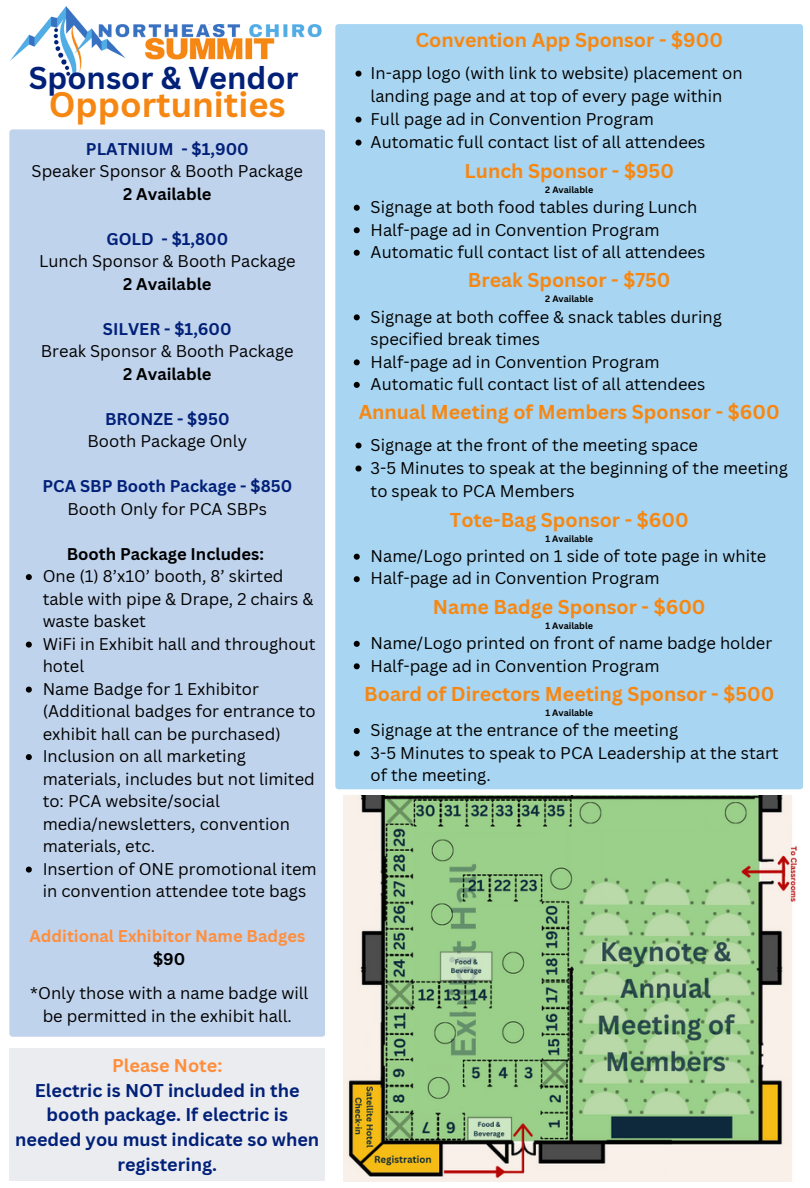
<style>
.page{position:relative;width:810px;height:1188px;background:#fff}
.page>*{position:absolute;margin:0;border:0;box-sizing:border-box;transform-origin:0 0}
.t1{font:700 34.5px "Canva Sans";color:#f68713}
.t2{font:700 30.75px "Canva Sans";color:#012078}
.t3{font:700 19.5px "Canva Sans";color:#f68713}
.t4{font:700 18px/24.8px "Canva Sans";color:#012078;text-align:center}
.t5{font:700 18px "Canva Sans";color:#ff8e3c}
.t6{font:16.5px/22.5px "Canva Sans";color:#000}
.t7{font:700 16.5px "Canva Sans";color:#012078}
.t8{font:700 16.5px "Canva Sans";color:#000}
.t9{font:700 16.5px "Canva Sans";color:#ff8e3c}
.t10{font:700 9px "Canva Sans";color:#000}
</style>
<div class="page">
<div style="left:9px;top:1048px;width:315px;height:133px;background:#ebecf0"></div>
<div style="left:9px;top:129px;width:315px;height:908px;background:#c0d3ec;border-radius:3px"></div>
<svg style="left:26px;top:574px;width:6px;height:6px"></svg>
<svg style="left:26px;top:642px;width:6px;height:6px"></svg>
<svg style="left:26px;top:687px;width:6px;height:6px"></svg>
<svg style="left:26px;top:754px;width:6px;height:6px"></svg>
<svg style="left:26px;top:867px;width:6px;height:6px"></svg>
<div style="left:335px;top:24px;width:467px;height:765px;background:#a8d5f1;border-radius:3px"></div>
<svg style="left:356px;top:71px;width:6px;height:6px"></svg>
<svg style="left:356px;top:117px;width:6px;height:6px"></svg>
<svg style="left:356px;top:140px;width:6px;height:6px"></svg>
<svg style="left:354px;top:314px;width:6px;height:6px"></svg>
<svg style="left:354px;top:359px;width:6px;height:6px"></svg>
<svg style="left:354px;top:382px;width:6px;height:6px"></svg>
<svg style="left:354px;top:205px;width:6px;height:6px"></svg>
<svg style="left:354px;top:227px;width:6px;height:6px"></svg>
<svg style="left:354px;top:250px;width:6px;height:6px"></svg>
<svg style="left:354px;top:554px;width:6px;height:6px"></svg>
<svg style="left:354px;top:576px;width:6px;height:6px"></svg>
<svg style="left:354px;top:641px;width:6px;height:6px"></svg>
<svg style="left:354px;top:663px;width:6px;height:6px"></svg>
<svg style="left:354px;top:728px;width:6px;height:6px"></svg>
<svg style="left:354px;top:750px;width:6px;height:6px"></svg>
<svg style="left:356px;top:443px;width:6px;height:6px"></svg>
<svg style="left:356px;top:466px;width:6px;height:6px"></svg>
<img style="left:10px;top:6px;width:83px;height:70px">
<img style="left:93px;top:24px;width:229px;height:36px">
<img style="left:343px;top:796px;width:454px;height:385px">
<h2 class="t2" style="left:29px;top:56px;width:271px">Sponsor &amp; Vendor</h2>
<h1 class="t1" style="left:49px;top:80px;width:238px">Opportunities</h1>
<p class="t7" style="left:86px;top:137px;width:164px">PLATNIUM - $1,900</p>
<p class="t6" style="left:32px;top:160px;width:273px">Speaker Sponsor &amp; Booth Package</p>
<p class="t8" style="left:123px;top:182px;width:90px">2 Available</p>
<p class="t7" style="left:106px;top:227px;width:123px">GOLD - $1,800</p>
<p class="t6" style="left:39px;top:250px;width:258px">Lunch Sponsor &amp; Booth Package</p>
<p class="t8" style="left:123px;top:272px;width:90px">2 Available</p>
<p class="t7" style="left:103px;top:317px;width:130px">SILVER - $1,600</p>
<p class="t6" style="left:41px;top:340px;width:254px">Break Sponsor &amp; Booth Package</p>
<p class="t8" style="left:123px;top:362px;width:90px">2 Available</p>
<p class="t7" style="left:105px;top:407px;width:126px">BRONZE - $950</p>
<p class="t6" style="left:88px;top:430px;width:161px">Booth Package Only</p>
<p class="t7" style="left:42px;top:475px;width:251px">PCA SBP Booth Package - $850</p>
<p class="t6" style="left:68px;top:497px;width:201px">Booth Only for PCA SBPs</p>
<p class="t8" style="left:67px;top:542px;width:199px">Booth Package Includes:</p>
<p class="t6" style="left:43px;top:565px;width:276px">One (1) 8’x10’ booth, 8’ skirted table with pipe &amp; Drape, 2 chairs &amp; waste basket<br>WiFi in Exhibit hall and throughout hotel<br>Name Badge for 1 Exhibitor (Additional badges for entrance to exhibit hall can be purchased)<br>Inclusion on all marketing materials, includes but not limited to: PCA website/social media/newsletters, convention materials, etc.<br>Insertion of ONE promotional item in convention attendee tote bags</p>
<p class="t9" style="left:29px;top:925px;width:277px">Additional Exhibitor Name Badges</p>
<p class="t8" style="left:153px;top:947px;width:34px">$90</p>
<p class="t6" style="left:30px;top:982px;width:280px;text-align:center">*Only those with a name badge will be permitted in the exhibit hall.</p>
<p class="t5" style="left:112px;top:1053px;width:112px">Please Note:</p>
<p class="t4" style="left:15px;top:1077px;width:306px">Electric is NOT included in the booth package. If electric is needed you must indicate so when registering.</p>
<p class="t3" style="left:416px;top:26px;width:309px">Convention App Sponsor - $900</p>
<p class="t6" style="left:371px;top:61px;width:374px;line-height:23px">In-app logo (with link to website) placement on landing page and at top of every page within Full page ad in Convention Program<br>Automatic full contact list of all attendees</p>
<p class="t3" style="left:465px;top:157px;width:211px">Lunch Sponsor - $950</p>
<p class="t10" style="left:545px;top:183px;width:50px">2 Available</p>
<p class="t6" style="left:371px;top:195px;width:336px">Signage at both food tables during Lunch<br>Half-page ad in Convention Program<br>Automatic full contact list of all attendees</p>
<p class="t3" style="left:468px;top:267px;width:204px">Break Sponsor - $750</p>
<p class="t10" style="left:545px;top:293px;width:50px">2 Available</p>
<p class="t6" style="left:371px;top:305px;width:353px">Signage at both coffee &amp; snack tables during specified break times<br>Half-page ad in Convention Program Automatic full contact list of all attendees</p>
<p class="t3" style="left:359px;top:398px;width:423px">Annual Meeting of Members Sponsor - $600</p>
<p class="t6" style="left:371px;top:433px;width:419px;line-height:23px">Signage at the front of the meeting space<br>3-5 Minutes to speak at the beginning of the meeting to speak to PCA Members</p>
<p class="t3" style="left:450px;top:506px;width:240px">Tote-Bag Sponsor - $600</p>
<p class="t10" style="left:545px;top:532px;width:49px">1 Available</p>
<p class="t6" style="left:371px;top:544px;width:397px">Name/Logo printed on 1 side of tote page in white<br>Half-page ad in Convention Program</p>
<p class="t3" style="left:433px;top:593px;width:274px">Name Badge Sponsor - $600</p>
<p class="t10" style="left:545px;top:619px;width:49px">1 Available</p>
<p class="t6" style="left:371px;top:631px;width:403px">Name/Logo printed on front of name badge holder<br>Half-page ad in Convention Program</p>
<p class="t3" style="left:364px;top:680px;width:412px">Board of Directors Meeting Sponsor - $500</p>
<p class="t10" style="left:545px;top:706px;width:49px">1 Available</p>
<p class="t6" style="left:371px;top:719px;width:410px">Signage at the entrance of the meeting<br>3-5 Minutes to speak to PCA Leadership at the start of the meeting.</p>
</div>
